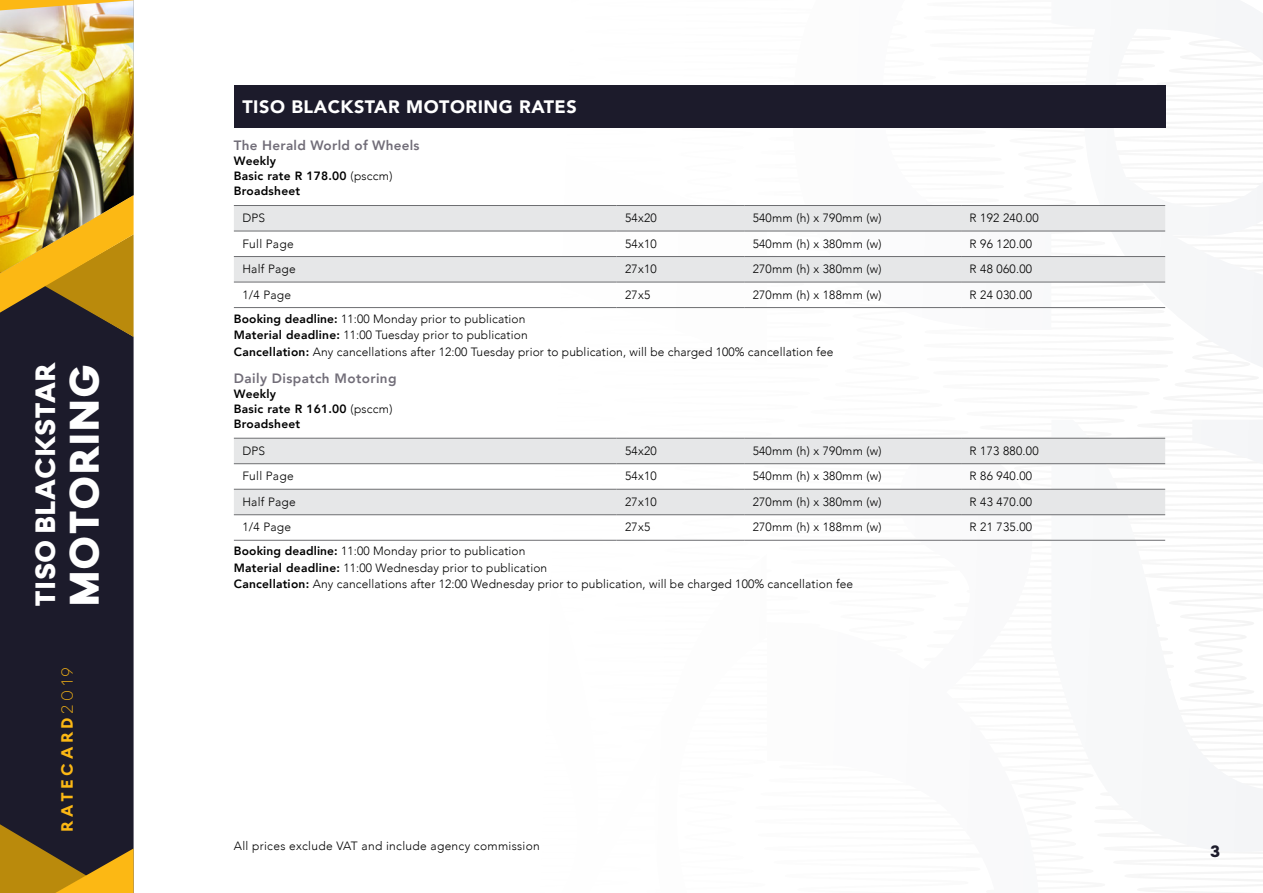
<style>
.page{position:relative;width:1263px;height:893px;background:#fff}
.page>*{position:absolute;margin:0;border:0;box-sizing:border-box;transform-origin:0 0}
.t1{font:900 45.15px "Firme";letter-spacing:.01em;color:#fff}
.t2{font:900 30.6px "Firme";letter-spacing:.005em;color:#fff}
.t3{font:900 18px "Avenir";letter-spacing:.03em;color:#fff}
.t4{font:800 18px "Firme";letter-spacing:.19em;color:#fcb814}
.t5{font:900 18px "Firme";color:#1c1b2b}
.t6{font:800 13.5px "Avenir";letter-spacing:.03em;color:#716d78}
.t7{font:300 12px/16.5px "Avenir";letter-spacing:.01em;color:#000}
.t8{font:800 12px/15px "Avenir";letter-spacing:.02em;color:#000}
.s1{font-weight:300}
.s2{font-weight:800}
</style>
<div class="page">
<svg style="left:233px;top:437px;width:249px;height:104px"></svg>
<svg style="left:482px;top:437px;width:285px;height:103px"></svg>
<svg style="left:767px;top:515px;width:273px;height:25px"></svg>
<svg style="left:1051px;top:29px;width:212px;height:351px"></svg>
<svg style="left:482px;top:308px;width:285px;height:1px"></svg>
<svg style="left:1051px;top:437px;width:212px;height:415px"></svg>
<svg style="left:1192px;top:420px;width:71px;height:86px"></svg>
<div style="left:0;top:420px;width:134px;height:404px;background:#1c1b2b"></div>
<svg style="left:0;top:824px;width:134px;height:69px;background:#81621a"></svg>
<img style="left:0;top:0;width:134px;height:420px">
<div style="left:234px;top:85px;width:931px;height:43px;background:#1c1b2b"></div>
<svg style="left:234px;top:206px;width:931px;height:76px;fill:#e6e7e8"></svg>
<hr style="left:234px;top:205px;width:383px;height:1px;background:#6d6e71">
<hr style="left:617px;top:205px;width:127px;height:1px;background:#6d6e71">
<hr style="left:744px;top:205px;width:217px;height:1px;background:#6d6e71">
<hr style="left:961px;top:205px;width:204px;height:1px;background:#6d6e71">
<hr style="left:234px;top:231px;width:383px;height:1px;background:#6d6e71">
<hr style="left:617px;top:231px;width:127px;height:1px;background:#6d6e71">
<hr style="left:744px;top:231px;width:217px;height:1px;background:#6d6e71">
<hr style="left:961px;top:231px;width:204px;height:1px;background:#6d6e71">
<hr style="left:234px;top:256px;width:383px;height:1px;background:#6d6e71">
<hr style="left:617px;top:256px;width:127px;height:1px;background:#6d6e71">
<hr style="left:744px;top:256px;width:217px;height:1px;background:#6d6e71">
<hr style="left:961px;top:256px;width:204px;height:1px;background:#6d6e71">
<hr style="left:234px;top:282px;width:383px;height:1px;background:#6d6e71">
<hr style="left:617px;top:282px;width:127px;height:1px;background:#6d6e71">
<hr style="left:744px;top:282px;width:217px;height:1px;background:#6d6e71">
<hr style="left:961px;top:282px;width:204px;height:1px;background:#6d6e71">
<hr style="left:234px;top:307px;width:383px;height:1px;background:#6d6e71">
<hr style="left:617px;top:307px;width:127px;height:1px;background:#6d6e71">
<hr style="left:744px;top:307px;width:217px;height:1px;background:#6d6e71">
<hr style="left:961px;top:307px;width:204px;height:1px;background:#6d6e71">
<svg style="left:234px;top:439px;width:931px;height:75px;fill:#e6e7e8"></svg>
<hr style="left:234px;top:438px;width:383px;height:1px;background:#6d6e71">
<hr style="left:617px;top:438px;width:127px;height:1px;background:#6d6e71">
<hr style="left:744px;top:438px;width:217px;height:1px;background:#6d6e71">
<hr style="left:961px;top:438px;width:204px;height:1px;background:#6d6e71">
<hr style="left:234px;top:463px;width:383px;height:1px;background:#6d6e71">
<hr style="left:617px;top:463px;width:127px;height:1px;background:#6d6e71">
<hr style="left:744px;top:463px;width:217px;height:1px;background:#6d6e71">
<hr style="left:961px;top:463px;width:204px;height:1px;background:#6d6e71">
<hr style="left:234px;top:489px;width:383px;height:1px;background:#6d6e71">
<hr style="left:617px;top:489px;width:127px;height:1px;background:#6d6e71">
<hr style="left:744px;top:489px;width:217px;height:1px;background:#6d6e71">
<hr style="left:961px;top:489px;width:204px;height:1px;background:#6d6e71">
<hr style="left:234px;top:514px;width:383px;height:1px;background:#6d6e71">
<hr style="left:617px;top:514px;width:127px;height:1px;background:#6d6e71">
<hr style="left:744px;top:514px;width:217px;height:1px;background:#6d6e71">
<hr style="left:961px;top:514px;width:204px;height:1px;background:#6d6e71">
<hr style="left:234px;top:540px;width:383px;height:1px;background:#6d6e71">
<hr style="left:617px;top:540px;width:127px;height:1px;background:#6d6e71">
<hr style="left:744px;top:540px;width:217px;height:1px;background:#6d6e71">
<hr style="left:961px;top:540px;width:204px;height:1px;background:#6d6e71">
<h2 class="t2" style="left:27px;top:607px;width:246px;rotate:-90deg">TISO BLACKSTAR</h2>
<h1 class="t1" style="left:58px;top:607px;width:244px;rotate:-90deg">MOTORING</h1>
<h3 class="t4" style="left:57px;top:832px;width:167px;rotate:-90deg">RATECARD<span class="s1">2019</span></h3>
<h3 class="t3" style="left:242px;top:91px;width:336px">TISO BLACKSTAR MOTORING RATES</h3>
<p class="t6" style="left:234px;top:135px;width:187px">The Herald World of Wheels</p>
<p class="t8" style="left:234px;top:153px;width:160px">Weekly<br>Basic rate R 178.00 <span class="s1">(psccm)<br></span>Broadsheet</p>
<p class="t7" style="left:242px;top:210px;width:24px">DPS</p>
<p class="t7" style="left:625px;top:210px;width:33px">54x20</p>
<p class="t7" style="left:753px;top:210px;width:130px">540mm (h) x 790mm (w)</p>
<p class="t7" style="left:969px;top:210px;width:71px">R 192 240.00</p>
<p class="t7" style="left:242px;top:235px;width:53px">Full Page</p>
<p class="t7" style="left:625px;top:235px;width:33px">54x10</p>
<p class="t7" style="left:753px;top:235px;width:130px">540mm (h) x 380mm (w)</p>
<p class="t7" style="left:969px;top:235px;width:64px">R 96 120.00</p>
<p class="t7" style="left:242px;top:261px;width:55px">Half Page</p>
<p class="t7" style="left:625px;top:261px;width:33px">27x10</p>
<p class="t7" style="left:753px;top:261px;width:130px">270mm (h) x 380mm (w)</p>
<p class="t7" style="left:969px;top:261px;width:64px">R 48 060.00</p>
<p class="t7" style="left:242px;top:286px;width:50px">1/4 Page</p>
<p class="t7" style="left:625px;top:286px;width:27px">27x5</p>
<p class="t7" style="left:753px;top:286px;width:130px">270mm (h) x 188mm (w)</p>
<p class="t7" style="left:969px;top:286px;width:64px">R 24 030.00</p>
<p class="t7" style="left:234px;top:310px;width:601px"><span class="s2">Booking deadline:</span> 11:00 Monday prior to publication<br><span class="s2">Material deadline:</span> 11:00 Tuesday prior to publication<br><span class="s2">Cancellation:</span> Any cancellations after 12:00 Tuesday prior to publication, will be charged 100% cancellation fee</p>
<p class="t6" style="left:234px;top:368px;width:164px">Daily Dispatch Motoring</p>
<p class="t8" style="left:234px;top:386px;width:160px">Weekly<br>Basic rate R 161.00 <span class="s1">(psccm)<br></span>Broadsheet</p>
<p class="t7" style="left:242px;top:442px;width:24px">DPS</p>
<p class="t7" style="left:625px;top:442px;width:33px">54x20</p>
<p class="t7" style="left:753px;top:442px;width:130px">540mm (h) x 790mm (w)</p>
<p class="t7" style="left:969px;top:442px;width:71px">R 173 880.00</p>
<p class="t7" style="left:242px;top:468px;width:53px">Full Page</p>
<p class="t7" style="left:625px;top:468px;width:33px">54x10</p>
<p class="t7" style="left:753px;top:468px;width:130px">540mm (h) x 380mm (w)</p>
<p class="t7" style="left:969px;top:468px;width:64px">R 86 940.00</p>
<p class="t7" style="left:242px;top:493px;width:55px">Half Page</p>
<p class="t7" style="left:625px;top:493px;width:33px">27x10</p>
<p class="t7" style="left:753px;top:493px;width:130px">270mm (h) x 380mm (w)</p>
<p class="t7" style="left:969px;top:493px;width:64px">R 43 470.00</p>
<p class="t7" style="left:242px;top:519px;width:50px">1/4 Page</p>
<p class="t7" style="left:625px;top:519px;width:27px">27x5</p>
<p class="t7" style="left:753px;top:519px;width:130px">270mm (h) x 188mm (w)</p>
<p class="t7" style="left:969px;top:519px;width:64px">R 21 735.00</p>
<p class="t7" style="left:234px;top:543px;width:621px"><span class="s2">Booking deadline:</span> 11:00 Monday prior to publication<br><span class="s2">Material deadline:</span> 11:00 Wednesday prior to publication<br><span class="s2">Cancellation:</span> Any cancellations after 12:00 Wednesday prior to publication, will be charged 100% cancellation fee</p>
<p class="t7" style="left:234px;top:838px;width:307px">All prices exclude VAT and include agency commission</p>
<h3 class="t5" style="left:1210px;top:841px;width:12px">3</h3>
</div>
